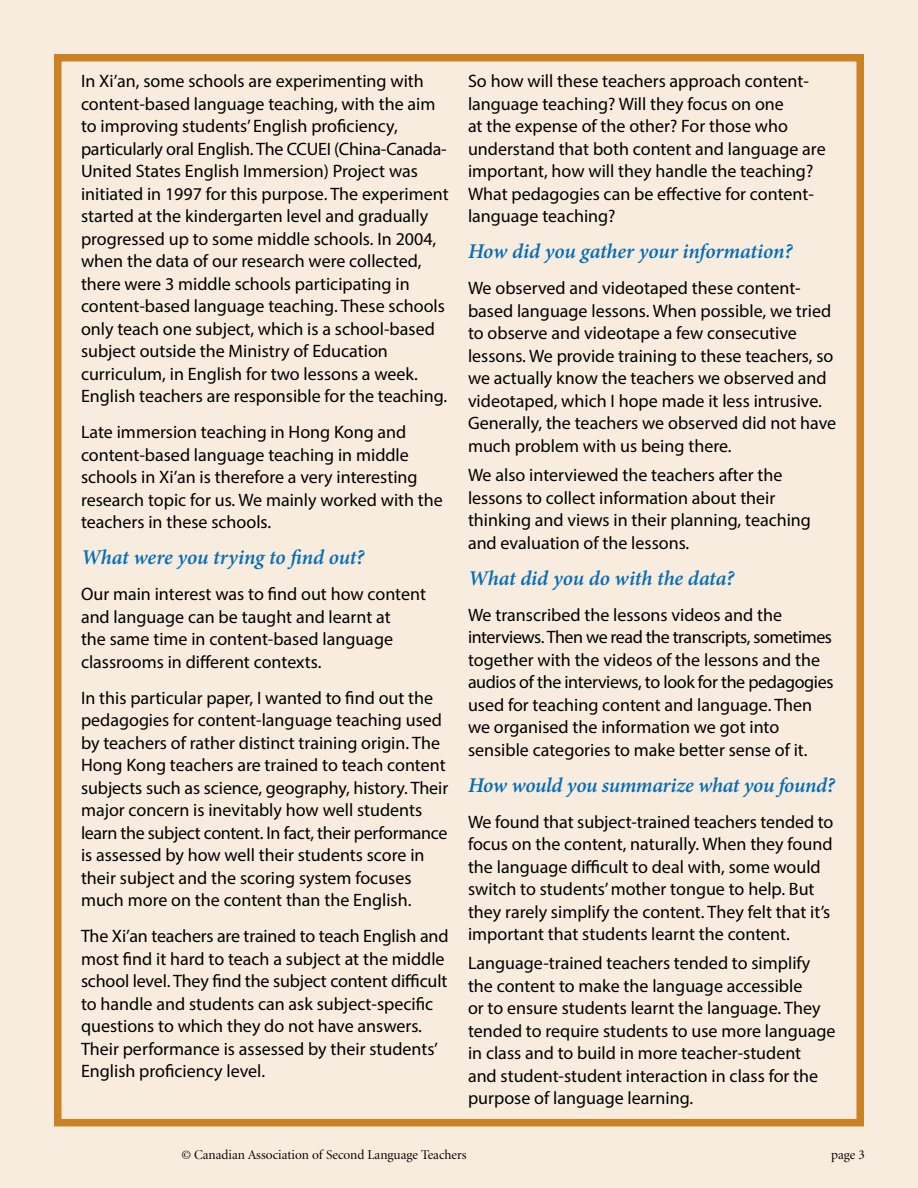
<style>
.page{position:relative;width:918px;height:1188px;background:#f8ecde}
.page>*{position:absolute;margin:0;border:0;box-sizing:border-box;transform-origin:0 0}
.t1{font:italic 600 21px "Minion Pro";letter-spacing:-.01em;color:#036cb6}
.t2{font:18px/22.5px "Myriad Pro";color:#000}
.t3{font:13.5px "Minion Display";color:#000}
</style>
<div class="page">
<div style="left:54px;top:54px;width:810px;height:1072px;border:8px solid #c98322"></div>
<p class="t2" style="left:81px;top:70px;width:369px">In Xi’an, some schools are experimenting with content-based language teaching, with the aim to improving students’ English proficiency, particularly oral English. The CCUEI (China-Canada-United States English Immersion) Project was initiated in 1997 for this purpose. The experiment started at the kindergarten level and gradually progressed up to some middle schools. In 2004, when the data of our research were collected, there were 3 middle schools participating in content-based language teaching. These schools only teach one subject, which is a school-based subject outside the Ministry of Education curriculum, in English for two lessons a week.<br>English teachers are responsible for the teaching.</p>
<p class="t2" style="left:81px;top:421px;width:363px">Late immersion teaching in Hong Kong and content-based language teaching in middle schools in Xi’an is therefore a very interesting research topic for us. We mainly worked with the teachers in these schools.</p>
<p class="t1" style="left:81px;top:543px;width:285px">What were you trying to find out?</p>
<p class="t2" style="left:81px;top:583px;width:347px">Our main interest was to find out how content and language can be taught and learnt at<br>the same time in content-based language classrooms in different contexts.</p>
<p class="t2" style="left:81px;top:686px;width:369px">In this particular paper, I wanted to find out the pedagogies for content-language teaching used by teachers of rather distinct training origin. The Hong Kong teachers are trained to teach content subjects such as science, geography, history. Their major concern is inevitably how well students learn the subject content. In fact, their performance is assessed by how well their students score in their subject and the scoring system focuses much more on the content than the English.</p>
<p class="t2" style="left:81px;top:925px;width:369px">The Xi’an teachers are trained to teach English and most find it hard to teach a subject at the middle school level. They find the subject content difficult to handle and students can ask subject-specific questions to which they do not have answers.<br>Their performance is assessed by their students’ English proficiency level.</p>
<p class="t2" style="left:468px;top:70px;width:359px">So how will these teachers approach content&shy;language teaching? Will they focus on one<br>at the expense of the other? For those who understand that both content and language are important, how will they handle the teaching?<br>What pedagogies can be effective for content&shy;language teaching?</p>
<p class="t1" style="left:468px;top:237px;width:326px">How did you gather your information?</p>
<p class="t2" style="left:468px;top:277px;width:370px">We observed and videotaped these content&shy;based language lessons. When possible, we tried to observe and videotape a few consecutive lessons. We provide training to these teachers, so we actually know the teachers we observed and videotaped, which I hope made it less intrusive.<br>Generally, the teachers we observed did not have much problem with us being there.</p>
<p class="t2" style="left:468px;top:463px;width:345px">We also interviewed the teachers after the lessons to collect information about their thinking and views in their planning, teaching and evaluation of the lessons.</p>
<p class="t1" style="left:468px;top:563px;width:268px">What did you do with the data?</p>
<p class="t2" style="left:468px;top:603px;width:367px">We transcribed the lessons videos and the interviews. Then we read the transcripts, sometimes together with the videos of the lessons and the audios of the interviews, to look for the pedagogies used for teaching content and language. Then we organised the information we got into sensible categories to make better sense of it.</p>
<p class="t1" style="left:468px;top:770px;width:368px">How would you summarize what you found?</p>
<p class="t2" style="left:468px;top:810px;width:367px">We found that subject-trained teachers tended to focus on the content, naturally. When they found the language difficult to deal with, some would switch to students’ mother tongue to help. But they rarely simplify the content. They felt that it’s important that students learnt the content.</p>
<p class="t2" style="left:468px;top:952px;width:369px">Language-trained teachers tended to simplify the content to make the language accessible<br>or to ensure students learnt the language. They tended to require students to use more language in class and to build in more teacher-student<br>and student-student interaction in class for the purpose of language learning.</p>
<p class="t3" style="left:181px;top:1148px;width:287px">© Canadian Association of Second Language Teachers</p>
<p class="t3" style="left:831px;top:1148px;width:35px">page 3</p>
</div>
